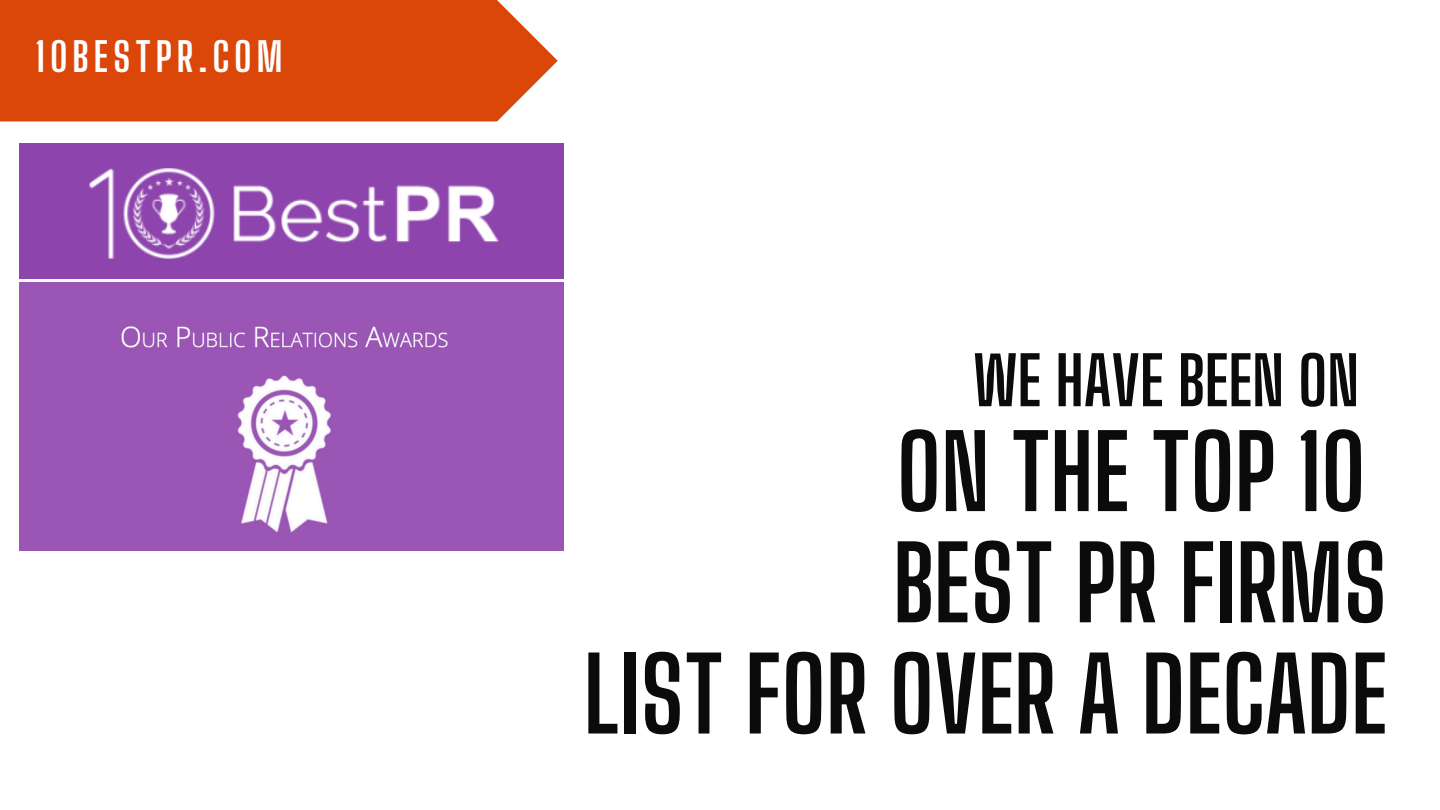
<style>
.page{position:relative;width:1440px;height:810px;background:#fff}
.page>*{position:absolute;margin:0;border:0;box-sizing:border-box;transform-origin:0 0}
.t1{font:700 101.2px/111.2px "Big Shoulders Display";color:#0b0b0b;text-align:right}
.t2{font:700 66.3px "Big Shoulders Display";color:#0b0b0b}
.t3{font:700 40px "Big Shoulders Display";letter-spacing:.125em;color:#fff}
</style>
<div class="page">
<img style="left:20px;top:144px;width:543px;height:135px">
<img style="left:20px;top:282px;width:543px;height:269px">
<div style="left:0;top:0;width:558px;height:122px;background:#db4609"></div>
<h1 class="t3" style="left:36px;top:32px;width:248px">10BESTPR.COM</h1>
<p class="t2" style="left:973px;top:341px;width:387px">WE HAVE BEEN ON</p>
<p class="t1" style="left:584px;top:416px;width:805px">ON THE TOP 10<br>BEST PR FIRMS<br>LIST FOR OVER A DECADE</p>
</div>
